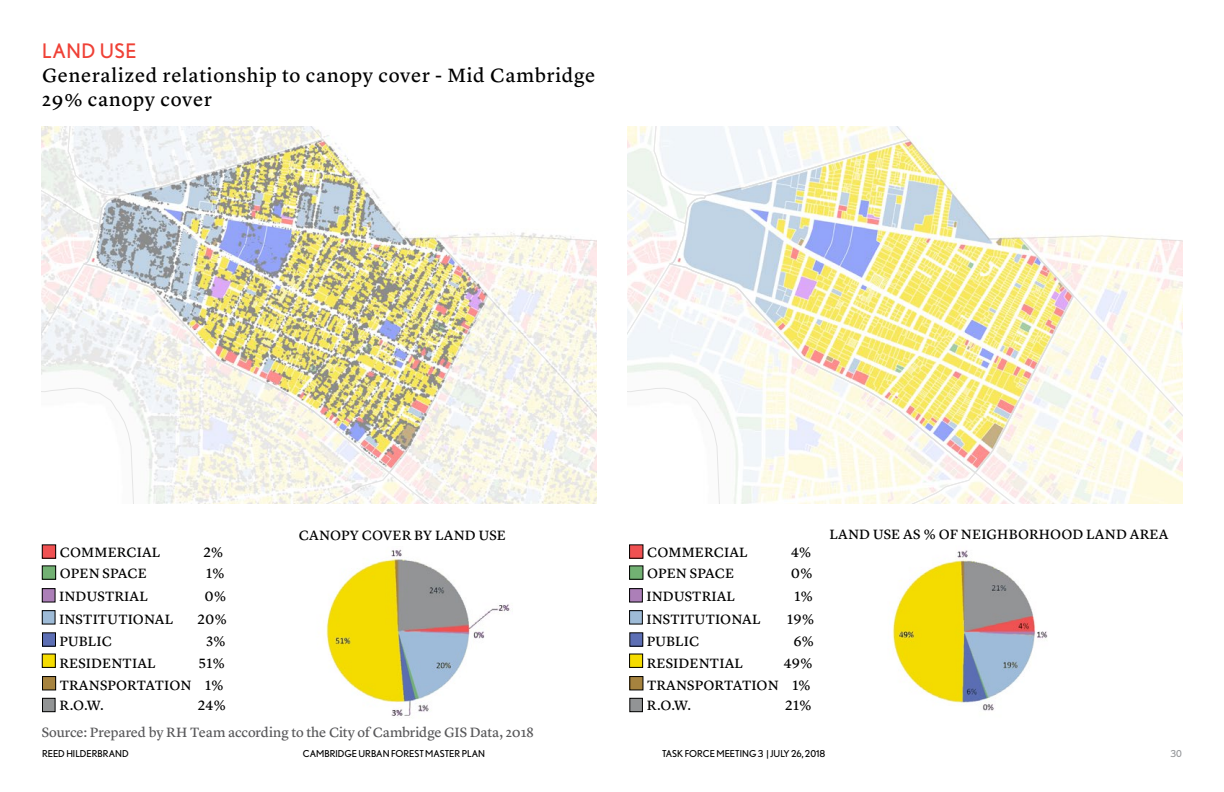
<style>
.page{position:relative;width:1224px;height:792px;background:#fff}
.page>*{position:absolute;margin:0;border:0;box-sizing:border-box;transform-origin:0 0}
.t1{font:20px/24px "Lyon Text No 2";letter-spacing:.04em;color:#000}
.t2{font:20px "Nobel";letter-spacing:.03em;color:#ef4136}
.t3{font:14px "Lyon Text No 2";letter-spacing:.015em;color:#000}
.t4{font:14px "Lyon Text No 2";letter-spacing:-.01em;color:#58585a}
.t5{font:9.5px "Nobel";color:#000}
.t6{font:9.5px "Nobel";color:#939598}
</style>
<div class="page">
<svg style="left:390px;top:475px;width:207px;height:29px"></svg>
<svg style="left:42px;top:389px;width:348px;height:115px"></svg>
<svg style="left:434px;top:235px;width:163px;height:256px"></svg>
<svg style="left:42px;top:126px;width:282px;height:263px"></svg>
<img style="left:80px;top:138px;width:409px;height:337px">
<svg style="left:976px;top:475px;width:206px;height:29px"></svg>
<svg style="left:628px;top:389px;width:348px;height:115px"></svg>
<svg style="left:1020px;top:235px;width:162px;height:256px"></svg>
<svg style="left:628px;top:126px;width:280px;height:263px"></svg>
<svg style="left:666px;top:138px;width:409px;height:337px"></svg>
<img style="left:892px;top:550px;width:156px;height:161px">
<img style="left:326px;top:549px;width:184px;height:167px">
<div style="left:42px;top:545px;width:14px;height:13px;background:#f05152"></div>
<div style="left:42px;top:544px;width:14px;height:15px;border:1px solid #000"></div>
<div style="left:630px;top:545px;width:13px;height:13px;background:#f05152"></div>
<div style="left:629px;top:544px;width:14px;height:15px;border:1px solid #000"></div>
<div style="left:42px;top:589px;width:13px;height:13px;background:#ac7fb8"></div>
<div style="left:42px;top:588px;width:14px;height:15px;border:1px solid #000"></div>
<div style="left:630px;top:589px;width:12px;height:13px;background:#ac7fb8"></div>
<div style="left:629px;top:588px;width:14px;height:15px;border:1px solid #000"></div>
<div style="left:42px;top:611px;width:13px;height:13px;background:#9ebbd7"></div>
<div style="left:42px;top:610px;width:14px;height:15px;border:1px solid #000"></div>
<div style="left:630px;top:611px;width:12px;height:13px;background:#9ebbd7"></div>
<div style="left:629px;top:610px;width:14px;height:15px;border:1px solid #000"></div>
<div style="left:42px;top:566px;width:14px;height:13px;background:#72b173"></div>
<div style="left:42px;top:565px;width:14px;height:15px;border:1px solid #000"></div>
<div style="left:630px;top:566px;width:13px;height:13px;background:#72b173"></div>
<div style="left:629px;top:565px;width:14px;height:15px;border:1px solid #000"></div>
<div style="left:42px;top:633px;width:13px;height:13px;background:#5c6eb4"></div>
<div style="left:42px;top:632px;width:14px;height:15px;border:1px solid #000"></div>
<div style="left:630px;top:633px;width:13px;height:13px;background:#5c6eb4"></div>
<div style="left:629px;top:632px;width:14px;height:15px;border:1px solid #000"></div>
<div style="left:42px;top:654px;width:13px;height:13px;background:#f5dc00"></div>
<div style="left:42px;top:654px;width:14px;height:14px;border:1px solid #000"></div>
<div style="left:630px;top:654px;width:13px;height:13px;background:#f5dc00"></div>
<div style="left:629px;top:654px;width:14px;height:14px;border:1px solid #000"></div>
<div style="left:42px;top:677px;width:14px;height:13px;background:#a6833f"></div>
<div style="left:42px;top:676px;width:14px;height:14px;border:1px solid #000"></div>
<div style="left:630px;top:677px;width:13px;height:13px;background:#a6833f"></div>
<div style="left:629px;top:676px;width:14px;height:14px;border:1px solid #000"></div>
<div style="left:42px;top:698px;width:13px;height:14px;background:#929495"></div>
<div style="left:42px;top:698px;width:14px;height:14px;border:1px solid #000"></div>
<div style="left:630px;top:698px;width:12px;height:14px;background:#929495"></div>
<div style="left:629px;top:698px;width:14px;height:14px;border:1px solid #000"></div>
<h1 class="t2" style="left:42px;top:39px;width:96px">LAND USE</h1>
<h1 class="t1" style="left:42px;top:62px;width:555px">Generalized relationship to canopy cover - Mid Cambridge<br>29% canopy cover</h1>
<p class="t3" style="left:299px;top:525px;width:209px">CANOPY COVER BY LAND USE</p>
<p class="t3" style="left:829px;top:524px;width:340px">LAND USE AS % OF NEIGHBORHOOD LAND AREA</p>
<p class="t3" style="left:60px;top:541px;width:102px">COMMERCIAL</p>
<p class="t3" style="left:204px;top:541px;width:21px">2%</p>
<p class="t3" style="left:647px;top:541px;width:102px">COMMERCIAL</p>
<p class="t3" style="left:791px;top:541px;width:22px">4%</p>
<p class="t3" style="left:59px;top:585px;width:90px">INDUSTRIAL</p>
<p class="t3" style="left:204px;top:585px;width:24px">0%</p>
<p class="t3" style="left:646px;top:585px;width:90px">INDUSTRIAL</p>
<p class="t3" style="left:794px;top:585px;width:20px">1%</p>
<p class="t3" style="left:59px;top:608px;width:116px">INSTITUTIONAL</p>
<p class="t3" style="left:198px;top:608px;width:31px">20%</p>
<p class="t3" style="left:646px;top:608px;width:116px">INSTITUTIONAL</p>
<p class="t3" style="left:787px;top:608px;width:29px">19%</p>
<p class="t3" style="left:60px;top:562px;width:89px">OPEN SPACE</p>
<p class="t3" style="left:206px;top:562px;width:20px">1%</p>
<p class="t3" style="left:647px;top:562px;width:89px">OPEN SPACE</p>
<p class="t3" style="left:791px;top:562px;width:24px">0%</p>
<p class="t3" style="left:60px;top:631px;width:54px">PUBLIC</p>
<p class="t3" style="left:206px;top:631px;width:21px">3%</p>
<p class="t3" style="left:647px;top:631px;width:54px">PUBLIC</p>
<p class="t3" style="left:793px;top:631px;width:22px">6%</p>
<p class="t3" style="left:59px;top:652px;width:98px">RESIDENTIAL</p>
<p class="t3" style="left:199px;top:652px;width:28px">51%</p>
<p class="t3" style="left:647px;top:652px;width:98px">RESIDENTIAL</p>
<p class="t3" style="left:784px;top:652px;width:31px">49%</p>
<p class="t3" style="left:60px;top:674px;width:165px">TRANSPORTATION 1%</p>
<p class="t3" style="left:647px;top:674px;width:165px">TRANSPORTATION 1%</p>
<p class="t3" style="left:60px;top:695px;width:46px">R.O.W.</p>
<p class="t3" style="left:198px;top:695px;width:30px">24%</p>
<p class="t3" style="left:647px;top:695px;width:46px">R.O.W.</p>
<p class="t3" style="left:785px;top:695px;width:28px">21%</p>
<p class="t4" style="left:42px;top:721px;width:494px">Source: Prepared by RH Team according to the City of Cambridge GIS Data, 2018</p>
<p class="t5" style="left:42px;top:748px;width:88px">REED HILDERBRAND</p>
<p class="t5" style="left:303px;top:748px;width:184px">CAMBRIDGE URBAN FOREST MASTER PLAN</p>
<p class="t5" style="left:662px;top:748px;width:165px">TASK FORCE MEETING 3 | JULY 26, 2018</p>
<p class="t6" style="left:1171px;top:748px;width:13px">30</p>
</div>
